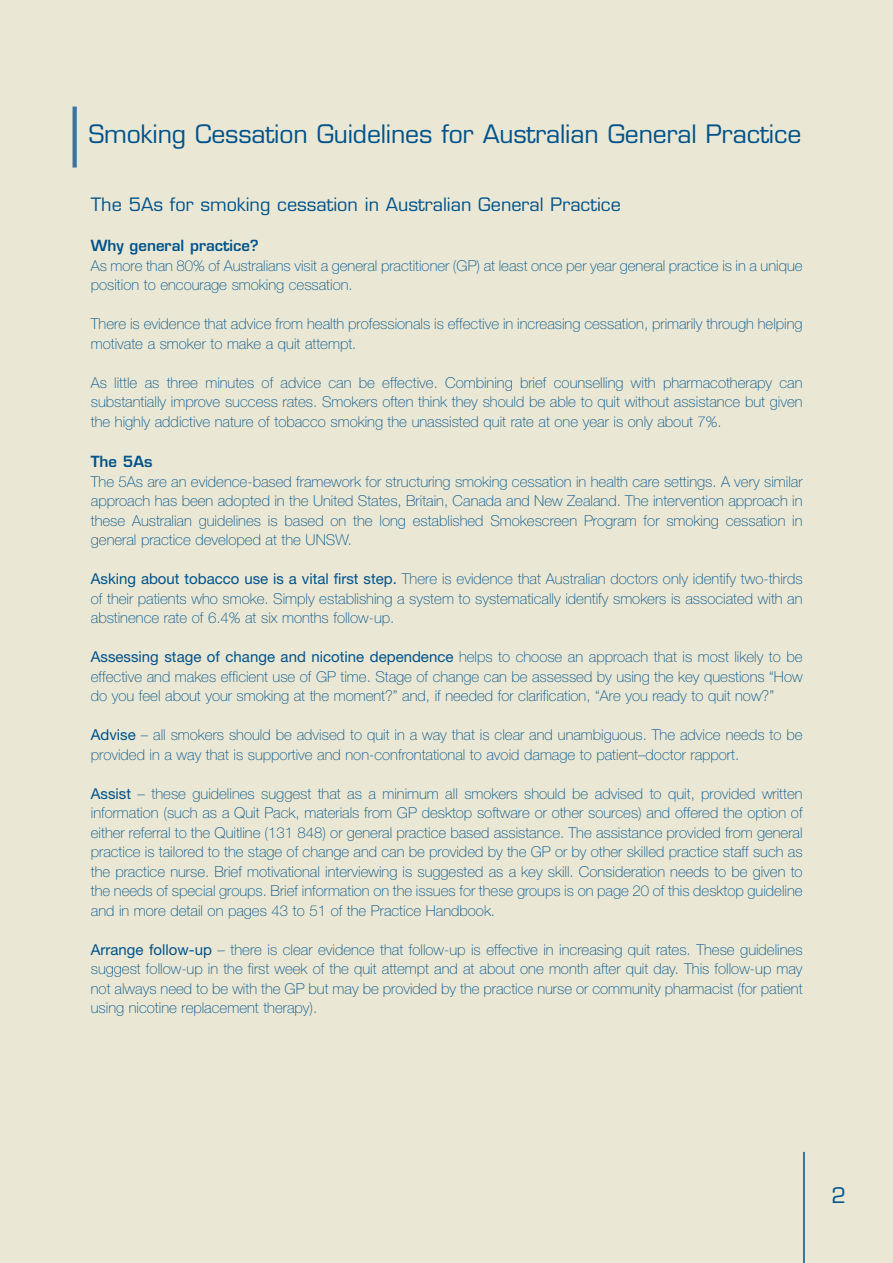
<style>
.page{position:relative;width:893px;height:1263px;background:#fff}
.page>*{position:absolute;margin:0;border:0;box-sizing:border-box;transform-origin:0 0}
.t1{font:24.75px "Eurostile";letter-spacing:-.005em;color:#00528b}
.t2{font:21px "Eurostile";color:#00528b}
.t3{font:18px "Eurostile";color:#00528b}
.t4{font:100 15px/19.5px "Helvetica Neue";color:#00528b;text-align:justify}
.t5{font:600 15px "Eurostile";color:#00528b}
.s1{font-weight:400}
</style>
<div class="page">
<div style="left:0;top:0;width:892px;height:1263px;background:#eae8d4"></div>
<div style="left:72px;top:107px;width:5px;height:61px;background:#3a74a7"></div>
<hr style="left:803px;top:1152px;width:1px;height:111px;background:#00528b">
<h1 class="t1" style="left:89px;top:124px;width:714px">Smoking Cessation Guidelines for Australian General Practice</h1>
<p class="t3" style="left:91px;top:197px;width:531px">The 5As for smoking cessation in Australian General Practice</p>
<p class="t5" style="left:91px;top:240px;width:169px">Why general practice?</p>
<p class="t4" style="left:91px;top:257px;width:713px">As more than 80% of Australians visit a general practitioner (GP) at least once per year general practice is in a unique position to encourage smoking cessation.</p>
<p class="t4" style="left:91px;top:315px;width:713px">There is evidence that advice from health professionals is effective in increasing cessation, primarily through helping motivate a smoker to make a quit attempt.</p>
<p class="t4" style="left:91px;top:374px;width:713px">As little as three minutes of advice can be effective. Combining brief counselling with pharmacotherapy can substantially improve success rates. Smokers often think they should be able to quit without assistance but given the highly addictive nature of tobacco smoking the unassisted quit rate at one year is only about 7%.</p>
<p class="t5" style="left:91px;top:456px;width:63px">The 5As</p>
<p class="t4" style="left:91px;top:473px;width:713px">The 5As are an evidence-based framework for structuring smoking cessation in health care settings. A very similar approach has been adopted in the United States, Britain, Canada and New Zealand. The intervention approach in these Australian guidelines is based on the long established Smokescreen Program for smoking cessation in general practice developed at the UNSW.</p>
<p class="t4" style="left:91px;top:570px;width:713px"><span class="s1">Asking about tobacco use is a vital first step.</span> There is evidence that Australian doctors only identify two-thirds of their patients who smoke. Simply establishing a system to systematically identify smokers is associated with an abstinence rate of 6.4% at six months follow-up.</p>
<p class="t4" style="left:91px;top:648px;width:713px"><span class="s1">Assessing stage of change and nicotine dependence</span> helps to choose an approach that is most likely to be effective and makes efficient use of GP time. Stage of change can be assessed by using the key questions “How do you feel about your smoking at the moment?” and, if needed for clarification, “Are you ready to quit now?”</p>
<p class="t4" style="left:91px;top:726px;width:713px"><span class="s1">Advise</span> – all smokers should be advised to quit in a way that is clear and unambiguous. The advice needs to be provided in a way that is supportive and non-confrontational to avoid damage to patient–doctor rapport.</p>
<p class="t4" style="left:91px;top:785px;width:713px"><span class="s1">Assist</span> – these guidelines suggest that as a minimum all smokers should be advised to quit, provided written information (such as a Quit Pack, materials from GP desktop software or other sources) and offered the option of either referral to the Quitline (131 848) or general practice based assistance. The assistance provided from general practice is tailored to the stage of change and can be provided by the GP or by other skilled practice staff such as the practice nurse. Brief motivational interviewing is suggested as a key skill. Consideration needs to be given to the needs of special groups. Brief information on the issues for these groups is on page 20 of this desktop guideline and in more detail on pages 43 to 51 of the Practice Handbook.</p>
<p class="t4" style="left:91px;top:941px;width:713px"><span class="s1">Arrange follow-up</span> – there is clear evidence that follow-up is effective in increasing quit rates. These guidelines suggest follow-up in the first week of the quit attempt and at about one month after quit day. This follow-up may not always need to be with the GP but may be provided by the practice nurse or community pharmacist (for patient using nicotine replacement therapy).</p>
<h2 class="t2" style="left:831px;top:1187px;width:16px">2</h2>
</div>
